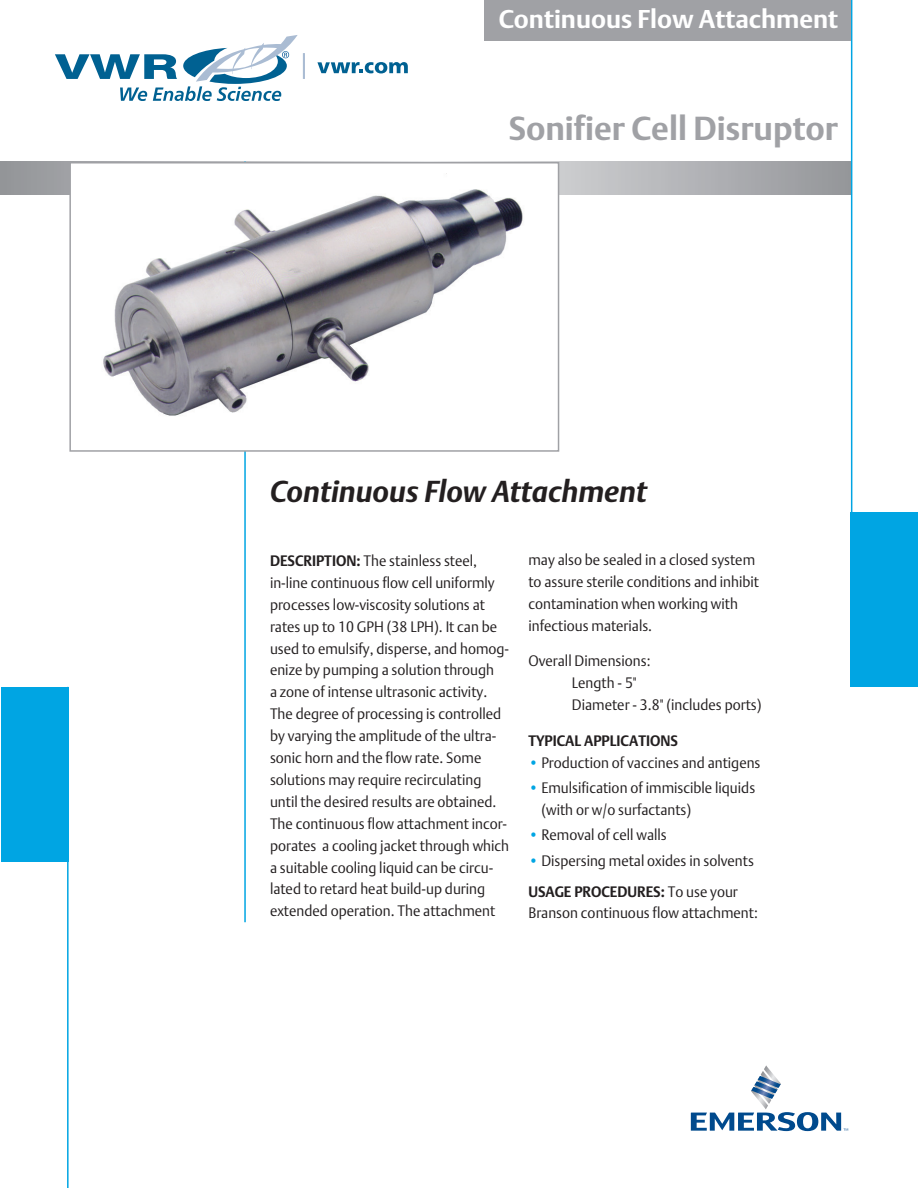
<style>
.page{position:relative;width:918px;height:1188px;background:#fff}
.page>*{position:absolute;margin:0;border:0;box-sizing:border-box;transform-origin:0 0}
.Name_right{font:700 33px "DTL Argo T";color:#a0a1a5}
.t1{font:italic 700 30px "DTL Argo T";color:#231f20}
.Brief_graphic{font:700 25.5px "DTL Argo T";color:#fff}
.Body_plain{font:15px/21.9px "DTL Argo T Light";color:#231f20;scale:.95 1}
.Body_plain-2{font:700 15px "DTL Argo T";color:#231f20;scale:.95 1}
.s1{font-family:"DTL Argo T";font-weight:700}
.s2{color:#00a5e3}
</style>
<div class="page">
<svg style="left:0;top:162px;width:851px;height:32px;background:#b5b6b9"></svg>
<div style="left:1px;top:687px;width:68px;height:175px;background:#00a5e3"></div>
<div style="left:851px;top:512px;width:67px;height:175px;background:#00a5e3"></div>
<hr style="left:851px;top:0;width:1px;height:687px;background:#00a5e3">
<hr style="left:67px;top:687px;width:2px;height:501px;background:#00a5e3">
<div style="left:485px;top:0;width:366px;height:40px;background:#a0a1a5"></div>
<hr style="left:244px;top:162px;width:2px;height:760px;background:#00a5e3">
<img style="left:74px;top:168px;width:482px;height:281px">
<div style="left:69px;top:162px;width:490px;height:290px;border:2px solid #a0a1a5"></div>
<svg style="left:691px;top:1065px;width:157px;height:66px"></svg>
<svg style="left:55px;top:35px;width:243px;height:66px"></svg>
<svg style="left:317px;top:62px;width:91px;height:11px"></svg>
<hr style="left:303px;top:53px;width:2px;height:26px;background:#aabcd3">
<p class="Brief_graphic" style="left:499px;top:4px;width:341px">Continuous Flow Attachment</p>
<p class="Name_right" style="left:509px;top:109px;width:331px">Sonifier Cell Disruptor</p>
<p class="t1" style="left:270px;top:474px;width:379px">Continuous Flow Attachment</p>
<p class="Body_plain" style="left:270px;top:550px;width:253px"><span class="s1">DESCRIPTION:</span> The stainless steel, in-line continuous flow cell uniformly processes low-viscosity solutions at rates up to 10 GPH (38 LPH). It can be used to emulsify, disperse, and homog&shy;enize by pumping a solution through<br>a zone of intense ultrasonic activity.<br>The degree of processing is controlled by varying the amplitude of the ultra&shy;sonic horn and the flow rate. Some solutions may require recirculating until the desired results are obtained.<br>The continuous flow attachment incor&shy;porates a cooling jacket through which a suitable cooling liquid can be circu&shy;lated to retard heat build-up during extended operation. The attachment</p>
<p class="Body_plain" style="left:528px;top:549px;width:244px">may also be sealed in a closed system to assure sterile conditions and inhibit contamination when working with infectious materials.</p>
<p class="Body_plain" style="left:528px;top:650px;width:130px">Overall Dimensions:</p>
<p class="Body_plain" style="left:572px;top:672px;width:201px">Length - 5"<br>Diameter - 3.8" (includes ports)</p>
<p class="Body_plain-2" style="left:528px;top:731px;width:159px">TYPICAL APPLICATIONS</p>
<p class="Body_plain" style="left:528px;top:751px;width:246px"><span class="s2">•</span> Production of vaccines and antigens</p>
<p class="Body_plain" style="left:541px;top:777px;width:227px;text-indent:-13px"><span class="s2">•</span> Emulsification of immiscible liquids (with or w/o surfactants)</p>
<p class="Body_plain" style="left:528px;top:824px;width:147px"><span class="s2">•</span> Removal of cell walls</p>
<p class="Body_plain" style="left:528px;top:849px;width:239px"><span class="s2">•</span> Dispersing metal oxides in solvents</p>
<p class="Body_plain" style="left:528px;top:880px;width:243px"><span class="s1">USAGE PROCEDURES:</span> To use your<br>Branson continuous flow attachment:</p>
</div>
